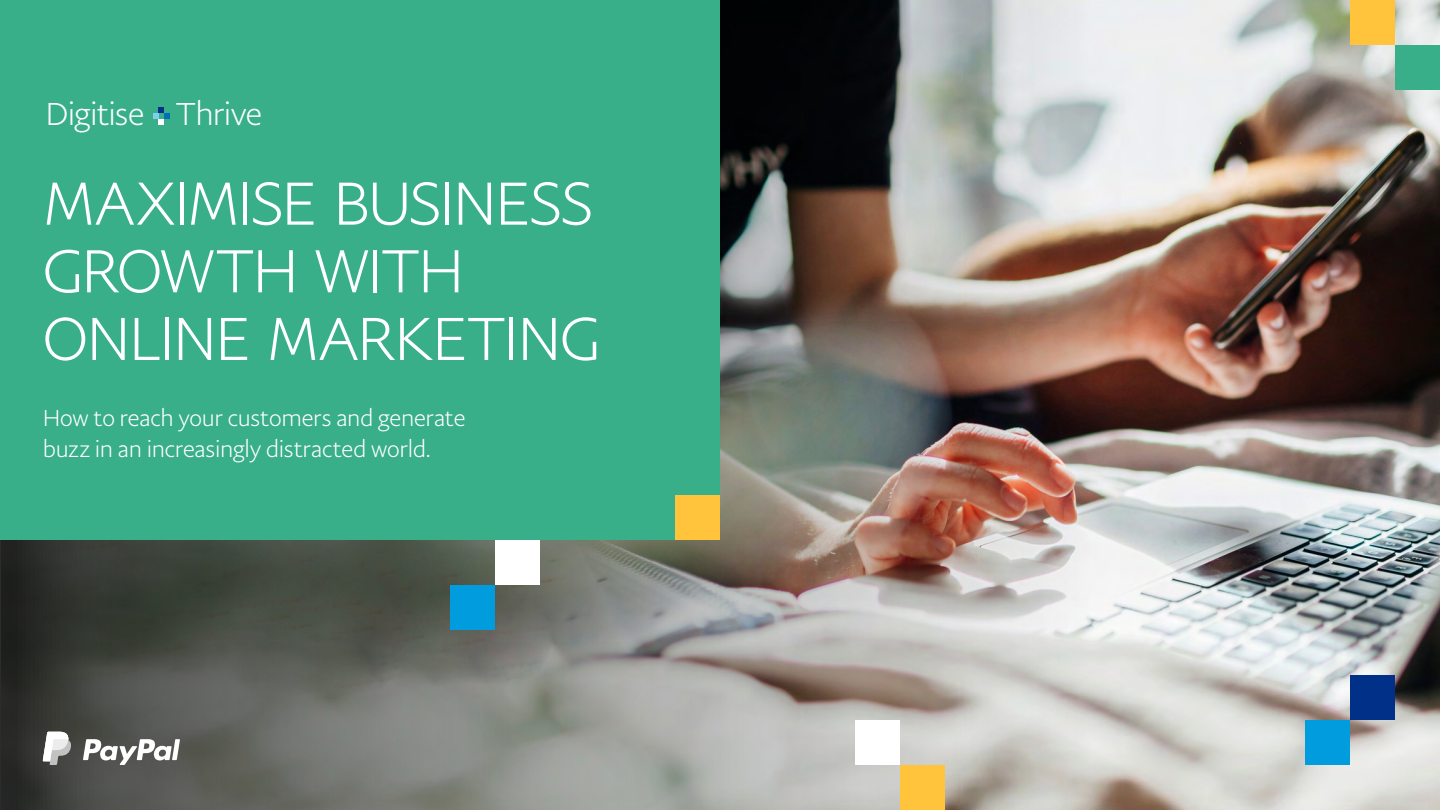
<style>
.page{position:relative;width:1440px;height:810px;background:#fff}
.page>*{position:absolute;margin:0;border:0;box-sizing:border-box;transform-origin:0 0}
.t1{font:300 61.5px/67.7px "Pay Pal Sans Big";letter-spacing:-.04em;color:#fff}
.t2{font:300 32.17px "Pay Pal Sans Big";letter-spacing:-.025em;color:#fff}
.t3{font:300 23.25px/31.5px "Pay Pal Sans Big";letter-spacing:-.01em;color:#fff}
</style>
<div class="page">
<img style="left:1089px;top:0;width:351px;height:810px">
<img style="left:0;top:0;width:1089px;height:810px">
<div style="left:0;top:0;width:720px;height:540px;background:#38af88"></div>
<svg style="left:83px;top:739px;width:97px;height:26px"></svg>
<svg style="left:43px;top:732px;width:28px;height:33px"></svg>
<svg style="left:153px;top:107px;width:17px;height:18px"></svg>
<div style="left:1350px;top:675px;width:45px;height:45px;background:#003087"></div>
<div style="left:1305px;top:720px;width:45px;height:45px;background:#009cde"></div>
<div style="left:675px;top:495px;width:45px;height:45px;background:#ffc43c"></div>
<div style="left:1395px;top:45px;width:45px;height:45px;background:#38af88"></div>
<div style="left:1350px;top:0;width:45px;height:45px;background:#ffc43c"></div>
<div style="left:855px;top:720px;width:45px;height:45px;background:#fff"></div>
<div style="left:900px;top:765px;width:45px;height:45px;background:#ffc43c"></div>
<div style="left:495px;top:540px;width:45px;height:45px;background:#fff"></div>
<div style="left:450px;top:585px;width:45px;height:45px;background:#009cde"></div>
<h2 class="t2" style="left:46px;top:94px;width:218px">Digitise Thrive</h2>
<h1 class="t1" style="left:43px;top:169px;width:559px">MAXIMISE BUSINESS<br>GROWTH WITH<br>ONLINE MARKETING</h1>
<p class="t3" style="left:43px;top:402px;width:424px">How to reach your customers and generate buzz in an increasingly distracted world.</p>
</div>
